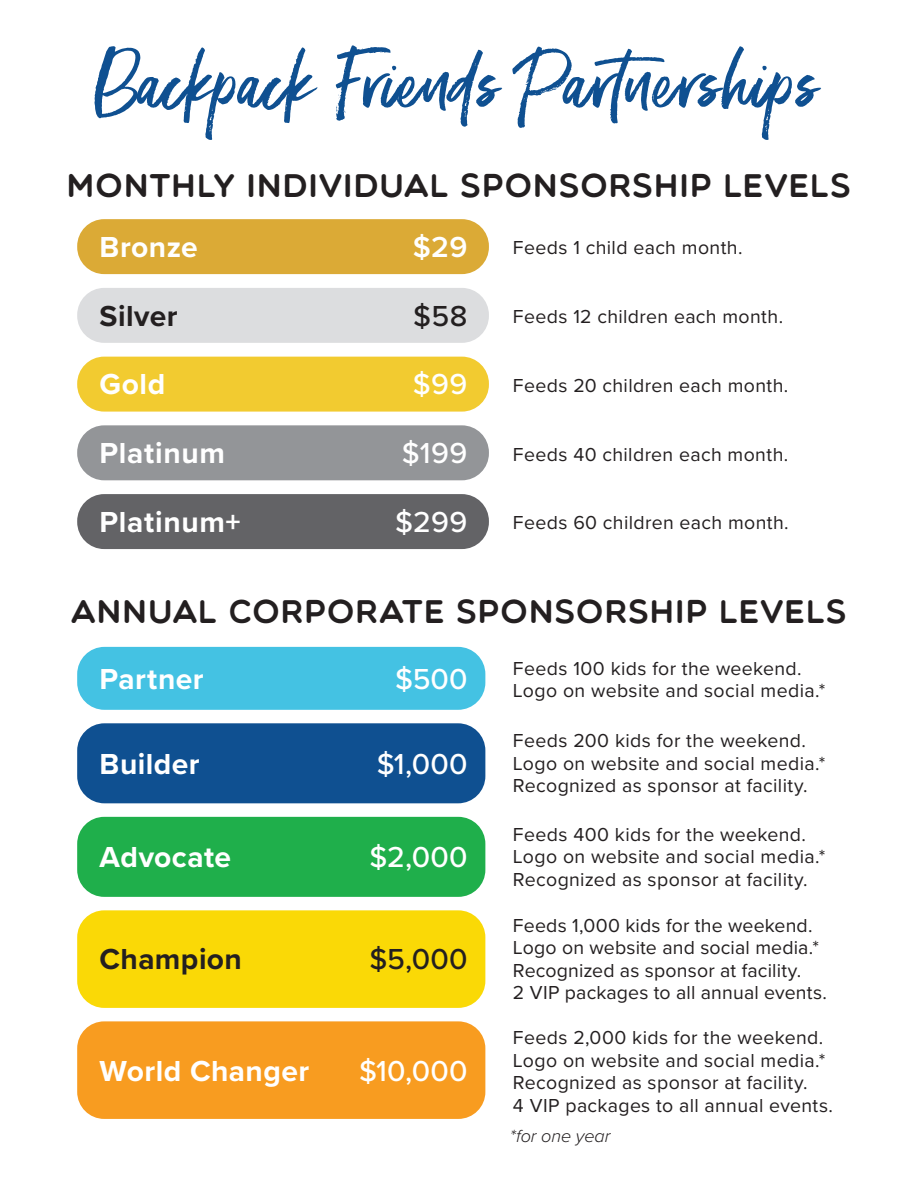
<style>
.page{position:relative;width:918px;height:1188px;background:#fff}
.page>*{position:absolute;margin:0;border:0;box-sizing:border-box;transform-origin:0 0}
.t1{font:79.5px "Moonstone";letter-spacing:.01em;color:#0f5091}
.t2{font:33px "Multicolore";letter-spacing:.035em;color:#231f20}
.t3{font:700 30px "Proxima Nova";letter-spacing:.015em;color:#fff}
.t4{font:500 30px "Proxima Nova";letter-spacing:.01em;color:#fff}
.t5{font:700 30px "Proxima Nova";letter-spacing:.015em;color:#231f20}
.t6{font:500 30px "Proxima Nova";color:#231f20}
.t7{font:600 30px "Proxima Nova";color:#fff}
.t8{font:19.5px "Proxima Nova";letter-spacing:.02em;color:#231f20}
.t9{font:italic 300 18px "Proxima Nova";letter-spacing:-.005em;color:#231f20}
</style>
<div class="page">
<div style="left:77px;top:357px;width:412px;height:55px;background:#f2cb30;border-radius:27px"></div>
<div style="left:77px;top:288px;width:412px;height:55px;background:#dcdddf;border-radius:27px"></div>
<div style="left:77px;top:219px;width:412px;height:55px;background:#dbaa36;border-radius:27px"></div>
<div style="left:77px;top:425px;width:412px;height:55px;background:#939598;border-radius:27px"></div>
<div style="left:77px;top:494px;width:412px;height:55px;background:#636366;border-radius:27px"></div>
<div style="left:77px;top:647px;width:408px;height:63px;background:#44c2e3;border-radius:27px"></div>
<div style="left:77px;top:817px;width:408px;height:80px;background:#1faf4b;border-radius:27px"></div>
<div style="left:77px;top:910px;width:408px;height:98px;background:#fad906;border-radius:27px"></div>
<div style="left:77px;top:1021px;width:408px;height:98px;background:#f89c20;border-radius:27px"></div>
<div style="left:77px;top:723px;width:408px;height:80px;background:#0f5091;border-radius:27px"></div>
<p class="t1" style="left:97px;top:33px;width:726px">Backpack Friends Partnerships</p>
<p class="t2" style="left:67px;top:166px;width:786px">MONTHLY INDIVIDUAL SPONSORSHIP LEVELS</p>
<p class="t3" style="left:100px;top:224px;width:100px">Bronze</p>
<p class="t7" style="left:413px;top:224px;width:56px">$29</p>
<p class="t8" style="left:513px;top:233px;width:231px">Feeds 1 child each month.</p>
<p class="t5" style="left:100px;top:293px;width:79px">Silver</p>
<p class="t6" style="left:413px;top:293px;width:56px">$58</p>
<p class="t8" style="left:513px;top:302px;width:272px">Feeds 12 children each month.</p>
<p class="t3" style="left:100px;top:362px;width:67px">Gold</p>
<p class="t4" style="left:413px;top:362px;width:56px">$99</p>
<p class="t8" style="left:513px;top:371px;width:277px">Feeds 20 children each month.</p>
<p class="t3" style="left:100px;top:431px;width:127px">Platinum</p>
<p class="t4" style="left:402px;top:431px;width:67px">$199</p>
<p class="t8" style="left:513px;top:440px;width:277px">Feeds 40 children each month.</p>
<p class="t3" style="left:100px;top:499px;width:143px">Platinum+</p>
<p class="t4" style="left:395px;top:499px;width:74px">$299</p>
<p class="t8" style="left:513px;top:508px;width:277px">Feeds 60 children each month.</p>
<p class="t2" style="left:71px;top:592px;width:777px">ANNUAL CORPORATE SPONSORSHIP LEVELS</p>
<p class="t3" style="left:100px;top:656px;width:106px">Partner</p>
<p class="t4" style="left:395px;top:656px;width:74px">$500</p>
<p class="t8" style="left:513px;top:654px;width:290px">Feeds 100 kids for the weekend.</p>
<p class="t8" style="left:513px;top:676px;width:314px">Logo on website and social media.*</p>
<p class="t3" style="left:100px;top:741px;width:102px">Builder</p>
<p class="t4" style="left:377px;top:741px;width:92px">$1,000</p>
<p class="t3" style="left:100px;top:835px;width:133px">Advocate</p>
<p class="t4" style="left:370px;top:835px;width:99px">$2,000</p>
<p class="t5" style="left:100px;top:937px;width:144px">Champion</p>
<p class="t6" style="left:370px;top:937px;width:99px">$5,000</p>
<p class="t3" style="left:100px;top:1048px;width:211px">World Changer</p>
<p class="t4" style="left:359px;top:1048px;width:110px">$10,000</p>
<p class="t8" style="left:513px;top:726px;width:295px">Feeds 200 kids for the weekend.</p>
<p class="t8" style="left:513px;top:748px;width:314px">Logo on website and social media.*</p>
<p class="t8" style="left:513px;top:771px;width:296px">Recognized as sponsor at facility.</p>
<p class="t8" style="left:513px;top:820px;width:295px">Feeds 400 kids for the weekend.</p>
<p class="t8" style="left:513px;top:842px;width:314px">Logo on website and social media.*</p>
<p class="t8" style="left:513px;top:865px;width:296px">Recognized as sponsor at facility.</p>
<p class="t8" style="left:513px;top:911px;width:301px">Feeds 1,000 kids for the weekend.</p>
<p class="t8" style="left:513px;top:933px;width:308px">Logo on website and social media.*</p>
<p class="t8" style="left:513px;top:956px;width:290px">Recognized as sponsor at facility.</p>
<p class="t8" style="left:513px;top:978px;width:315px">2 VIP packages to all annual events.</p>
<p class="t8" style="left:513px;top:1023px;width:312px">Feeds 2,000 kids for the weekend.</p>
<p class="t8" style="left:513px;top:1046px;width:314px">Logo on website and social media.*</p>
<p class="t8" style="left:513px;top:1068px;width:296px">Recognized as sponsor at facility.</p>
<p class="t8" style="left:513px;top:1091px;width:322px">4 VIP packages to all annual events.</p>
<p class="t9" style="left:510px;top:1123px;width:102px">*for one year</p>
</div>
